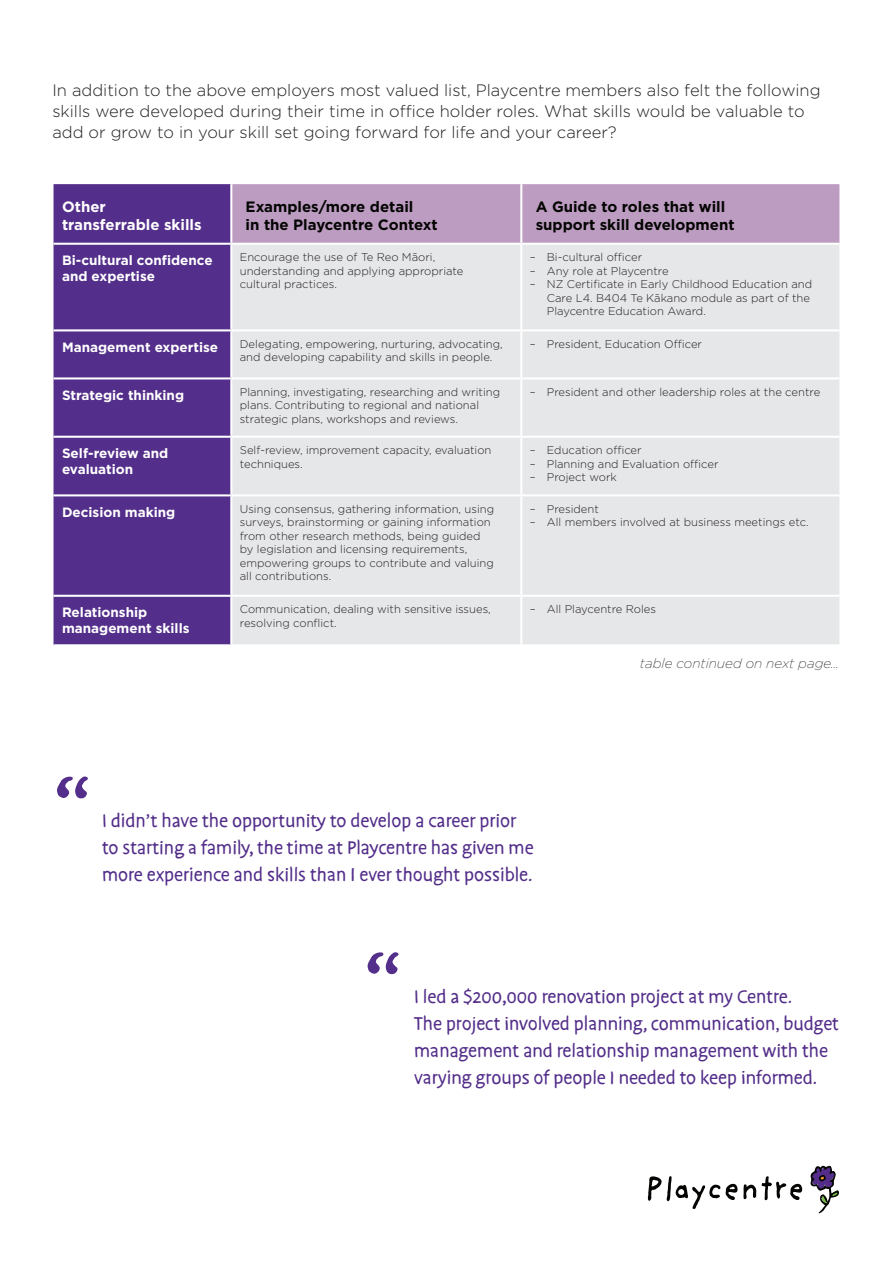
<style>
.page{position:relative;width:893px;height:1263px;background:#fff}
.page>*{position:absolute;margin:0;border:0;box-sizing:border-box;transform-origin:0 0}
.quotes{font:21px/27px "Duper Pro";color:#532e8a}
.t1{font:300 16.5px/21px "Gotham";color:#231f20}
.t2{font:700 15px/18px "Gotham";color:#040503}
.t3{font:700 15px/18px "Gotham";color:#fff}
.Heading_table{font:700 13.5px/16.2px "Gotham";color:#fff}
.t4{font:italic 200 13.5px "Gotham";color:#231f20}
.body_copy_table{font:300 11.25px/13.5px "Gotham";color:#231f20}
.body_copy_tab_table{font:300 11.25px/13.5px "Gotham";color:#231f20}
</style>
<div class="page">
<div style="left:54px;top:184px;width:176px;height:460px;background:#532e8a"></div>
<div style="left:232px;top:184px;width:607px;height:59px;background:#bd9cc1"></div>
<div style="left:232px;top:245px;width:607px;height:399px;background:#e6e7e9"></div>
<hr style="left:520px;top:184px;width:2px;height:59px;background:#fff">
<hr style="left:54px;top:243px;width:177px;height:2px;background:#fff">
<hr style="left:520px;top:245px;width:2px;height:84px;background:#fff">
<hr style="left:54px;top:329px;width:177px;height:2px;background:#fff">
<hr style="left:231px;top:329px;width:290px;height:2px;background:#fff">
<hr style="left:521px;top:329px;width:318px;height:2px;background:#fff">
<hr style="left:520px;top:331px;width:2px;height:46px;background:#fff">
<hr style="left:54px;top:377px;width:177px;height:2px;background:#fff">
<hr style="left:231px;top:377px;width:290px;height:2px;background:#fff">
<hr style="left:521px;top:377px;width:318px;height:2px;background:#fff">
<hr style="left:520px;top:379px;width:2px;height:57px;background:#fff">
<hr style="left:54px;top:436px;width:177px;height:2px;background:#fff">
<hr style="left:231px;top:436px;width:290px;height:2px;background:#fff">
<hr style="left:521px;top:436px;width:318px;height:2px;background:#fff">
<hr style="left:520px;top:438px;width:2px;height:56px;background:#fff">
<hr style="left:54px;top:494px;width:177px;height:2px;background:#fff">
<hr style="left:231px;top:494px;width:290px;height:2px;background:#fff">
<hr style="left:521px;top:494px;width:318px;height:2px;background:#fff">
<hr style="left:520px;top:496px;width:2px;height:99px;background:#fff">
<hr style="left:54px;top:595px;width:177px;height:2px;background:#fff">
<hr style="left:231px;top:595px;width:290px;height:2px;background:#fff">
<hr style="left:521px;top:595px;width:318px;height:2px;background:#fff">
<hr style="left:520px;top:597px;width:2px;height:47px;background:#fff">
<svg style="left:57px;top:776px;width:31px;height:22px"></svg>
<svg style="left:368px;top:952px;width:30px;height:22px"></svg>
<svg style="left:648px;top:1176px;width:154px;height:33px"></svg>
<svg style="left:810px;top:1166px;width:29px;height:47px"></svg>
<p class="t1" style="left:52px;top:79px;width:770px">In addition to the above employers most valued list, Playcentre members also felt the following skills were developed during their time in office holder roles. What skills would be valuable to add or grow to in your skill set going forward for life and your career?</p>
<p class="t3" style="left:62px;top:197px;width:141px">Other transferrable skills</p>
<p class="t2" style="left:246px;top:197px;width:169px">Examples/more detail</p>
<p class="t2" style="left:246px;top:215px;width:194px">in the Playcentre Context</p>
<p class="t2" style="left:536px;top:197px;width:200px">A Guide to roles that will support skill development</p>
<p class="Heading_table" style="left:62px;top:252px;width:152px">Bi-cultural confidence and expertise</p>
<p class="body_copy_table" style="left:240px;top:250px;width:225px">Encourage the use of Te Reo Māori, understanding and applying appropriate cultural practices.</p>
<p class="body_copy_tab_table" style="left:530px;top:250px;width:114px">– Bi-cultural officer</p>
<p class="body_copy_tab_table" style="left:530px;top:264px;width:140px">– Any role at Playcentre</p>
<p class="body_copy_tab_table" style="left:547px;top:277px;width:267px;text-indent:-17px">– NZ Certificate in Early Childhood Education and<br>Care L4. B404 Te Kākano module as part of the<br>Playcentre Education Award.</p>
<p class="Heading_table" style="left:62px;top:338px;width:158px">Management expertise</p>
<p class="body_copy_table" style="left:240px;top:337px;width:264px">Delegating, empowering, nurturing, advocating, and developing capability and skills in people.</p>
<p class="body_copy_tab_table" style="left:530px;top:337px;width:174px">– President, Education Officer</p>
<p class="Heading_table" style="left:62px;top:386px;width:124px">Strategic thinking</p>
<p class="body_copy_table" style="left:240px;top:385px;width:262px">Planning, investigating, researching and writing plans. Contributing to regional and national strategic plans, workshops and reviews.</p>
<p class="body_copy_tab_table" style="left:530px;top:385px;width:292px">– President and other leadership roles at the centre</p>
<p class="Heading_table" style="left:62px;top:445px;width:108px">Self-review and evaluation</p>
<p class="body_copy_table" style="left:240px;top:443px;width:253px">Self-review, improvement capacity, evaluation techniques.</p>
<p class="body_copy_tab_table" style="left:530px;top:443px;width:113px">– Education officer</p>
<p class="body_copy_tab_table" style="left:530px;top:457px;width:190px">– Planning and Evaluation officer</p>
<p class="body_copy_tab_table" style="left:530px;top:470px;width:89px">– Project work</p>
<p class="Heading_table" style="left:62px;top:503px;width:115px">Decision making</p>
<p class="body_copy_table" style="left:240px;top:502px;width:256px">Using consensus, gathering information, using surveys, brainstorming or gaining information from other research methods, being guided by legislation and licensing requirements, empowering groups to contribute and valuing all contributions.</p>
<p class="body_copy_tab_table" style="left:530px;top:502px;width:71px">– President</p>
<p class="body_copy_tab_table" style="left:530px;top:515px;width:280px">– All members involved at business meetings etc.</p>
<p class="Heading_table" style="left:62px;top:604px;width:129px">Relationship management skills</p>
<p class="body_copy_table" style="left:240px;top:602px;width:252px">Communication, dealing with sensitive issues, resolving conflict.</p>
<p class="body_copy_tab_table" style="left:530px;top:602px;width:128px">– All Playcentre Roles</p>
<p class="quotes" style="left:102px;top:808px;width:433px">I didn’t have the opportunity to develop a career prior to starting a family, the time at Playcentre has given me more experience and skills than I ever thought possible.</p>
<p class="t4" style="left:640px;top:656px;width:201px">table continued on next page...</p>
<p class="quotes" style="left:414px;top:984px;width:426px">I led a $200,000 renovation project at my Centre.<br>The project involved planning, communication, budget management and relationship management with the varying groups of people I needed to keep informed.</p>
</div>
